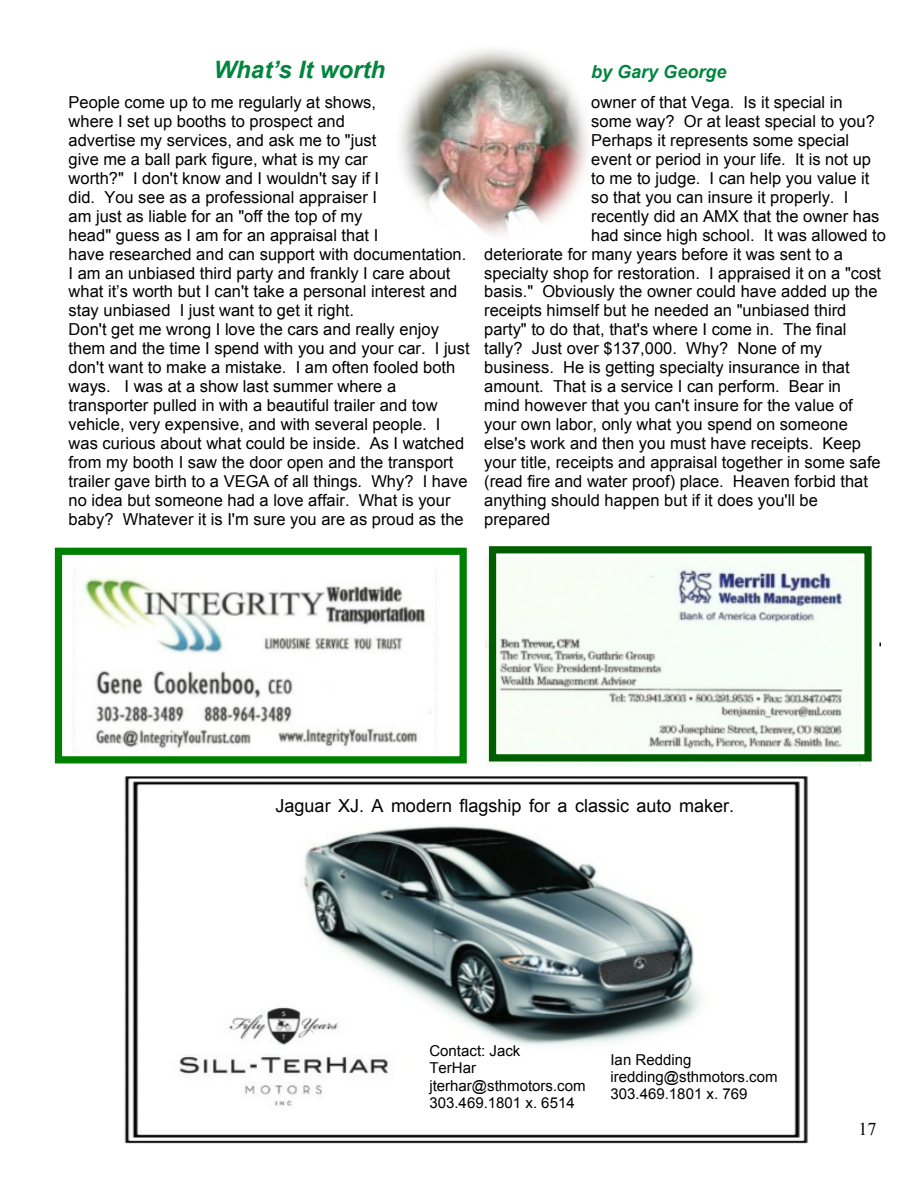
<style>
.page{position:relative;width:918px;height:1188px;background:#fff}
.page>*{position:absolute;margin:0;border:0;box-sizing:border-box;transform-origin:0 0}
.t1{font:italic 700 24px "Arial";color:#00863e}
.t2{font:18px "Arial";color:#000}
.t3{font:italic 700 18px "Arial";color:#00863e}
.t4{font:18px "Times New Roman";color:#000}
.t5{font:16.5px/18.9px "Arial";color:#000}
.t6{font:15px/17.2px "Arial";color:#000}
</style>
<div class="page">
<img style="left:486px;top:557px;width:375px;height:209px">
<div style="left:489px;top:546px;width:383px;height:215px;border:7px solid #005d00"></div>
<div style="left:55px;top:548px;width:412px;height:215px;border:7px solid #008000"></div>
<img style="left:83px;top:574px;width:348px;height:175px">
<img style="left:124px;top:776px;width:684px;height:368px">
<img style="left:400px;top:49px;width:188px;height:186px">
<h1 class="t1" style="left:214px;top:61px;width:173px">What’s It worth</h1>
<p class="t3" style="left:591px;top:65px;width:137px">by Gary George</p>
<p class="t5" style="left:69px;top:95px;width:403px">People come up to me regularly at shows,<br>where I set up booths to prospect and<br>advertise my services, and ask me to "just<br>give me a ball park figure, what is my car<br>worth?" I don't know and I wouldn't say if I<br>did. You see as a professional appraiser I<br>am just as liable for an "off the top of my<br>head" guess as I am for an appraisal that I<br>have researched and can support with documentation.<br>I am an unbiased third party and frankly I care about what it’s worth but I can't take a personal interest and stay unbiased I just want to get it right.<br>Don't get me wrong I love the cars and really enjoy them and the time I spend with you and your car. I just don't want to make a mistake. I am often fooled both ways. I was at a show last summer where a transporter pulled in with a beautiful trailer and tow vehicle, very expensive, and with several people. I was curious about what could be inside. As I watched from my booth I saw the door open and the transport trailer gave birth to a VEGA of all things. Why? I have no idea but someone had a love affair. What is your baby? Whatever it is I'm sure you are as proud as the</p>
<p class="t5" style="left:591px;top:95px;width:253px">owner of that Vega. Is it special in</p>
<p class="t5" style="left:591px;top:113px;width:285px">some way? Or at least special to you?</p>
<p class="t5" style="left:591px;top:132px;width:260px">Perhaps it represents some special</p>
<p class="t5" style="left:591px;top:151px;width:281px">event or period in your life. It is not up</p>
<p class="t5" style="left:591px;top:170px;width:280px">to me to judge. I can help you value it</p>
<p class="t5" style="left:591px;top:189px;width:259px">so that you can insure it properly. I</p>
<p class="t5" style="left:591px;top:208px;width:290px">recently did an AMX that the owner has</p>
<p class="t5" style="left:591px;top:227px;width:296px">had since high school. It was allowed to</p>
<p class="t5" style="left:484px;top:246px;width:360px">deteriorate for many years before it was sent to a</p>
<p class="t5" style="left:484px;top:265px;width:399px">specialty shop for restoration. I appraised it on a "cost</p>
<p class="t5" style="left:484px;top:284px;width:395px">basis." Obviously the owner could have added up the</p>
<p class="t5" style="left:484px;top:303px;width:364px">receipts himself but he needed an "unbiased third</p>
<p class="t5" style="left:484px;top:322px;width:364px">party" to do that, that's where I come in. The final</p>
<p class="t5" style="left:484px;top:341px;width:339px">tally? Just over $137,000. Why? None of my</p>
<p class="t5" style="left:484px;top:359px;width:367px">business. He is getting specialty insurance in that</p>
<p class="t5" style="left:484px;top:378px;width:358px">amount. That is a service I can perform. Bear in</p>
<p class="t5" style="left:484px;top:397px;width:370px">mind however that you can't insure for the value of</p>
<p class="t5" style="left:484px;top:416px;width:365px">your own labor, only what you spend on someone</p>
<p class="t5" style="left:484px;top:435px;width:378px">else's work and then you must have receipts. Keep</p>
<p class="t5" style="left:484px;top:454px;width:398px">your title, receipts and appraisal together in some safe</p>
<p class="t5" style="left:484px;top:473px;width:385px">(read fire and water proof) place. Heaven forbid that</p>
<p class="t5" style="left:484px;top:492px;width:335px">anything should happen but if it does you'll be</p>
<p class="t5" style="left:484px;top:511px;width:68px">prepared</p>
<p class="t2" style="left:276px;top:799px;width:460px">Jaguar XJ. A modern flagship for a classic auto maker.</p>
<p class="t6" style="left:429px;top:1044px;width:158px">Contact: Jack<br>TerHar jterhar@sthmotors.com<br>303.469.1801 x. 6514</p>
<p class="t6" style="left:610px;top:1052px;width:169px">Ian Redding iredding@sthmotors.com<br>303.469.1801 x. 769</p>
<p class="t4" style="left:859px;top:1123px;width:20px">17</p>
</div>
